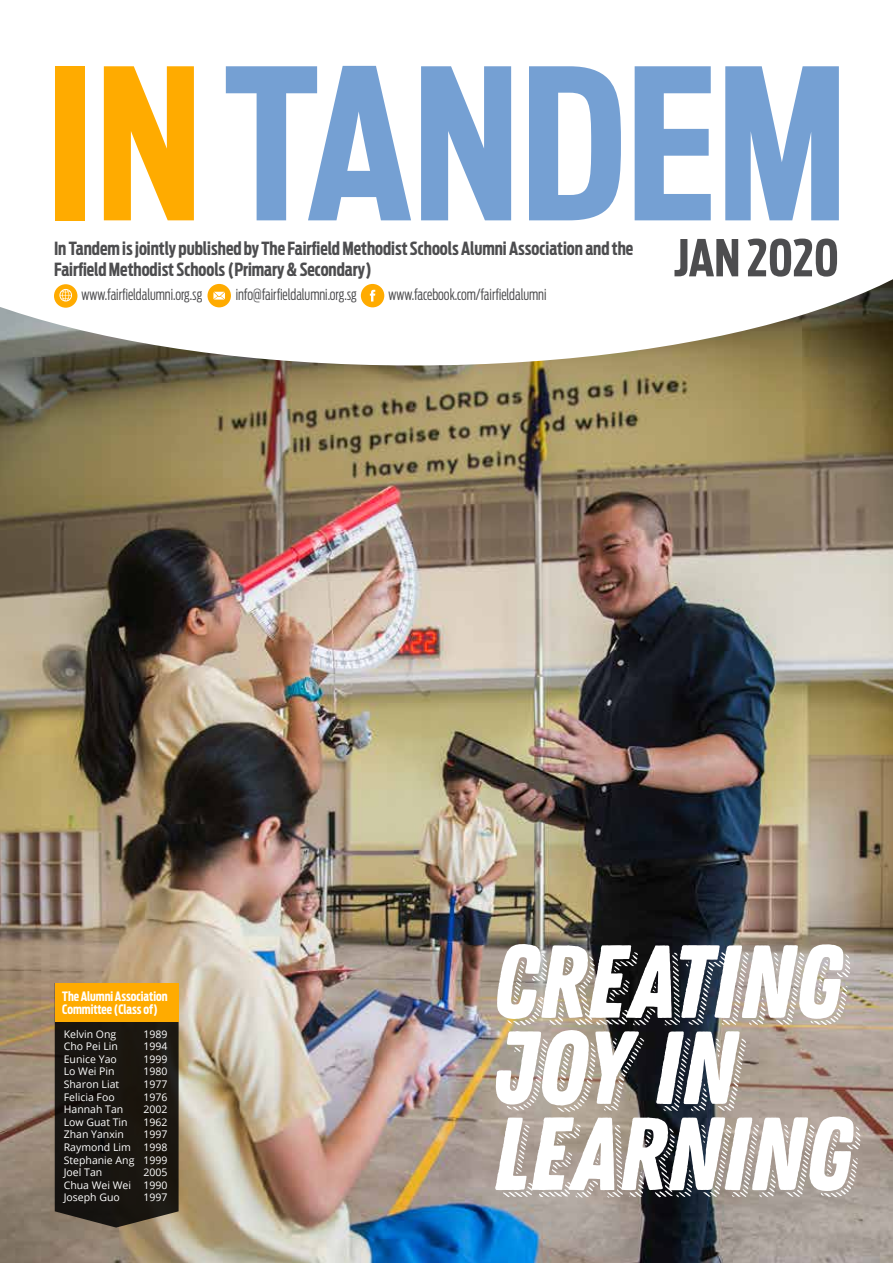
<style>
.page{position:relative;width:893px;height:1263px;background:#fff}
.page>*{position:absolute;margin:0;border:0;box-sizing:border-box;transform-origin:0 0}
.t1{font:700 207.9px "Antenna Extra Cond";color:#75a0d3}
.t2{font:103.5px/86.1px "Zing Rust Base Sh 3";color:#fff}
.t3{font:700 50.4px "Antenna Extra Cond";color:#4d4d4f}
.t4{font:700 18px/21.6px "Antenna Extra Cond";color:#4d4d4f}
.t5{font:300 15.3px "Antenna Extra Cond";color:#4d4d4f}
.t6{font:700 12.9px/13.5px "Antenna Extra Cond";color:#fff}
.t7{font:10.5px/12.6px "Open Sans";color:#fff}
.s1{color:#ffab00}
</style>
<div class="page">
<img style="left:0;top:365px;width:893px;height:898px">
<svg style="left:55px;top:1022px;width:124px;height:205px;background:#1e1a14"></svg>
<div style="left:55px;top:983px;width:124px;height:39px;background:#ffab00"></div>
<svg style="left:0;top:279px;width:893px;height:86px"></svg>
<div style="left:207px;top:284px;width:24px;height:23px;background:#ffab00;border-radius:50%"></div>
<svg style="left:213px;top:292px;width:12px;height:8px"></svg>
<div style="left:54px;top:284px;width:23px;height:24px;background:#ffab00;border-radius:50%"></div>
<svg style="left:59px;top:289px;width:13px;height:12px"></svg>
<svg style="left:361px;top:284px;width:23px;height:23px"></svg>
<h1 class="t1" style="left:45px;top:21px;width:804px"><span class="s1">IN</span>TANDEM</h1>
<h3 class="t4" style="left:54px;top:237px;width:581px">In Tandem is jointly published by The Fairfield Methodist Schools Alumni Association and the<br>Fairfield Methodist Schools (Primary &amp; Secondary)</h3>
<h3 class="t3" style="left:674px;top:228px;width:167px">JAN 2020</h3>
<h3 class="t5" style="left:82px;top:286px;width:122px">www.fairfieldalumni.org.sg</h3>
<h3 class="t5" style="left:236px;top:286px;width:123px">info@fairfieldalumni.org.sg</h3>
<h3 class="t5" style="left:389px;top:286px;width:159px">www.facebook.com/fairfieldalumni</h3>
<p class="t6" style="left:62px;top:989px;width:107px">The Alumni Association<br>Committee (Class of)</p>
<p class="t7" style="left:64px;top:1027px;width:72px">Kelvin Ong<br>Cho Pei Lin<br>Eunice Yao<br>Lo Wei Pin<br>Sharon Liat<br>Felicia Foo<br>Hannah Tan<br>Low Guat Tin<br>Zhan Yanxin<br>Raymond Lim<br>Stephanie Ang<br>Joel Tan<br>Chua Wei Wei<br>Joseph Guo</p>
<p class="t7" style="left:144px;top:1027px;width:26px;text-align:justify">1989<br>1994<br>1999<br>1980<br>1977<br>1976<br>2002<br>1962<br>1997<br>1998<br>1999<br>2005<br>1990<br>1997</p>
<h2 class="t2" style="left:492px;top:941px;width:362px">CREATING<br>JOY IN<br>LEARNING</h2>
</div>
